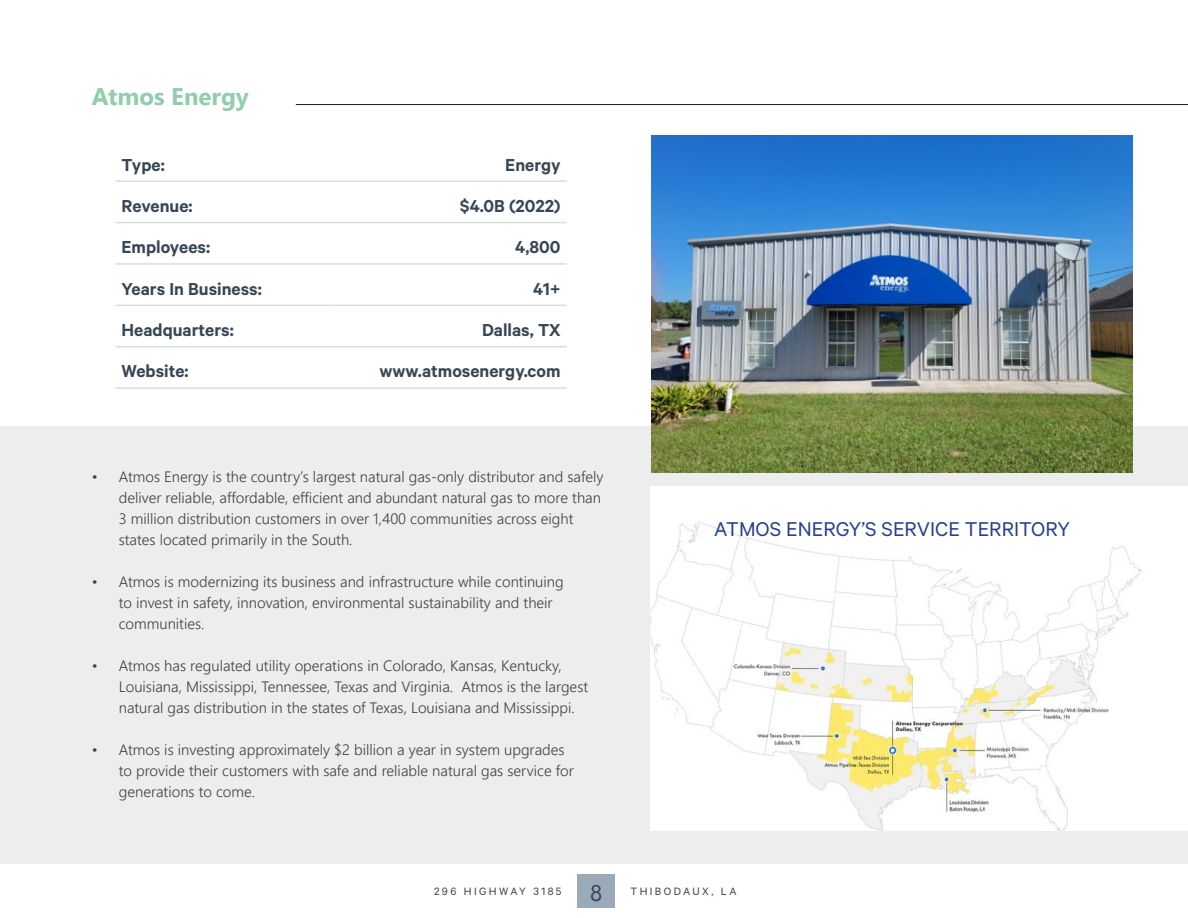
<style>
.page{position:relative;width:1188px;height:918px;background:#fff}
.page>*{position:absolute;margin:0;border:0;box-sizing:border-box;transform-origin:0 0}
.t1{font:700 24px "Leelawadee UI";color:#91cdae}
.t2{font:22.5px "Calibre";color:#25408f}
.t3{font:22.5px "Leelawadee UI";color:#374655}
.t4{font:600 19.5px "Calibre";color:#374655}
.t5{font:300 15px/21px "Leelawadee UI";color:#414042}
.t6{font:12px "Calibre";letter-spacing:.2em;color:#414042}
</style>
<div class="page">
<div style="left:577px;top:874px;width:38px;height:34px;background:#9baab9"></div>
<div style="left:0;top:427px;width:1188px;height:437px;background:#eceded"></div>
<img style="left:651px;top:486px;width:537px;height:344px">
<img style="left:652px;top:135px;width:481px;height:338px">
<hr style="left:296px;top:104px;width:892px;height:1px;background:#1a1d21">
<hr style="left:116px;top:180px;width:216px;height:2px;background:#d8ddde">
<hr style="left:332px;top:180px;width:235px;height:2px;background:#d8ddde">
<hr style="left:116px;top:222px;width:216px;height:1px;background:#d8ddde">
<hr style="left:332px;top:222px;width:235px;height:1px;background:#d8ddde">
<hr style="left:116px;top:263px;width:216px;height:2px;background:#d8ddde">
<hr style="left:332px;top:263px;width:235px;height:2px;background:#d8ddde">
<hr style="left:116px;top:305px;width:216px;height:1px;background:#d8ddde">
<hr style="left:332px;top:305px;width:235px;height:1px;background:#d8ddde">
<hr style="left:116px;top:346px;width:216px;height:1px;background:#d8ddde">
<hr style="left:332px;top:346px;width:235px;height:1px;background:#d8ddde">
<hr style="left:116px;top:387px;width:216px;height:2px;background:#d8ddde">
<hr style="left:332px;top:387px;width:235px;height:2px;background:#d8ddde">
<h1 class="t1" style="left:92px;top:80px;width:159px">Atmos Energy</h1>
<h3 class="t4" style="left:122px;top:153px;width:45px">Type:</h3>
<h3 class="t4" style="left:505px;top:153px;width:57px">Energy</h3>
<h3 class="t4" style="left:122px;top:194px;width:73px">Revenue:</h3>
<h3 class="t4" style="left:460px;top:194px;width:102px">$4.0B (2022)</h3>
<h3 class="t4" style="left:122px;top:236px;width:90px">Employees:</h3>
<h3 class="t4" style="left:515px;top:236px;width:47px">4,800</h3>
<h3 class="t4" style="left:122px;top:277px;width:142px">Years In Business:</h3>
<h3 class="t4" style="left:533px;top:277px;width:29px">41+</h3>
<h3 class="t4" style="left:122px;top:318px;width:114px">Headquarters:</h3>
<h3 class="t4" style="left:482px;top:318px;width:80px">Dallas, TX</h3>
<h3 class="t4" style="left:122px;top:360px;width:69px">Website:</h3>
<h3 class="t4" style="left:379px;top:360px;width:183px">www.atmosenergy.com</h3>
<p class="t5" style="left:119px;top:466px;width:486px;text-indent:-27px">• Atmos Energy is the country’s largest natural gas-only distributor and safely deliver reliable, affordable, efficient and abundant natural gas to more than 3 million distribution customers in over 1,400 communities across eight states located primarily in the South.</p>
<p class="t5" style="left:119px;top:571px;width:447px;text-indent:-27px">• Atmos is modernizing its business and infrastructure while continuing to invest in safety, innovation, environmental sustainability and their communities.</p>
<p class="t5" style="left:119px;top:655px;width:471px;text-indent:-27px">• Atmos has regulated utility operations in Colorado, Kansas, Kentucky,<br>Louisiana, Mississippi, Tennessee, Texas and Virginia. Atmos is the largest natural gas distribution in the states of Texas, Louisiana and Mississippi.</p>
<p class="t5" style="left:119px;top:739px;width:457px;text-indent:-27px">• Atmos is investing approximately $2 billion a year in system upgrades to provide their customers with safe and reliable natural gas service for generations to come.</p>
<h2 class="t2" style="left:714px;top:516px;width:358px">ATMOS ENERGY’S SERVICE TERRITORY</h2>
<p class="t6" style="left:434px;top:884px;width:129px">296 HIGHWAY 3185</p>
<h2 class="t3" style="left:590px;top:877px;width:14px">8</h2>
<p class="t6" style="left:630px;top:884px;width:108px">THIBODAUX, LA</p>
</div>
